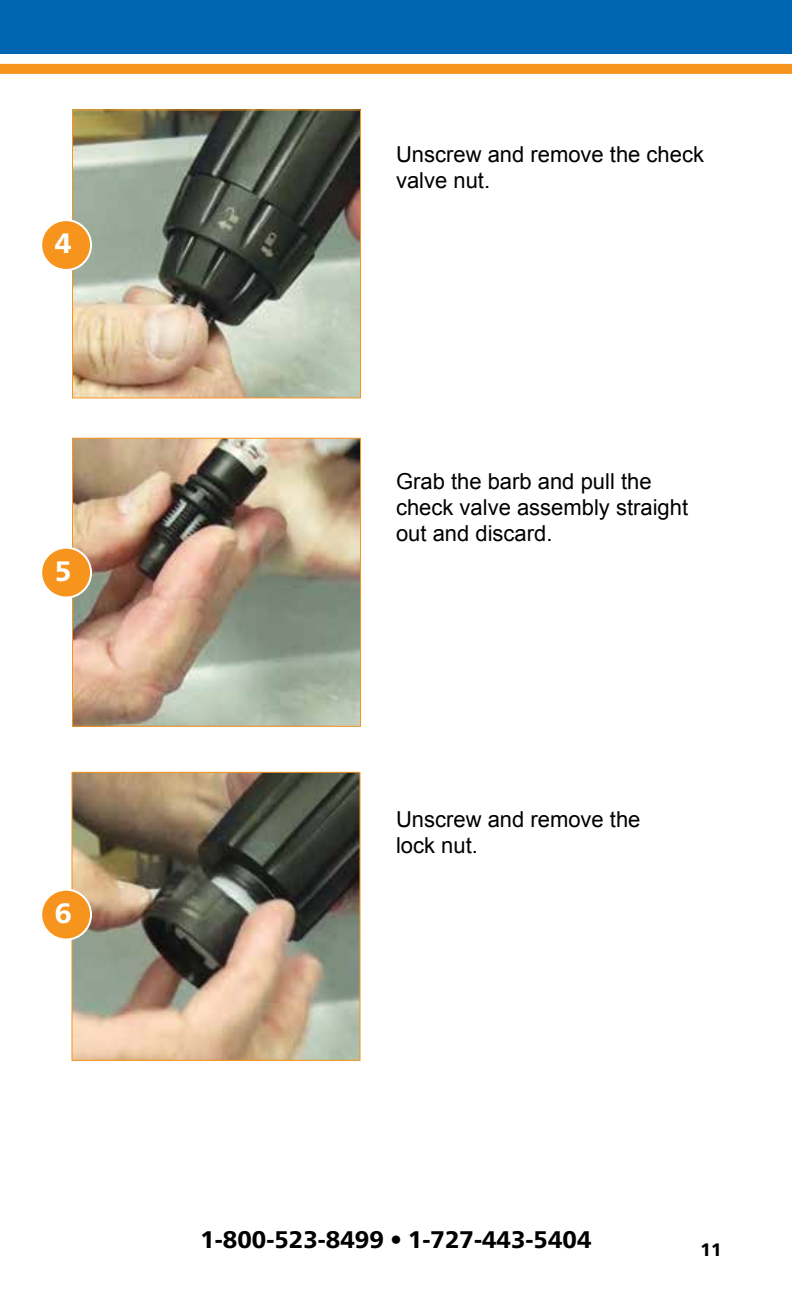
<style>
.page{position:relative;width:792px;height:1296px;background:#fff}
.page>*{position:absolute;margin:0;border:0;box-sizing:border-box;transform-origin:0 0}
.t1{font:800 28px "Frutiger Neue LT Pro";color:#fff}
.t2{font:800 24px "Frutiger Neue LT Pro";color:#000}
.t3{font:22px/26px "Arial";color:#000}
.t4{font:800 18px "Frutiger Neue LT Pro";color:#000}
</style>
<div class="page">
<div style="left:0;top:0;width:792px;height:54px;background:#0066b3"></div>
<div style="left:0;top:64px;width:792px;height:10px;background:#f7941e"></div>
<img style="left:74px;top:111px;width:285px;height:285px">
<div style="left:72px;top:109px;width:289px;height:289px;border:1px solid #f7941e"></div>
<img style="left:74px;top:440px;width:285px;height:285px">
<div style="left:72px;top:438px;width:289px;height:289px;border:1px solid #f7941e"></div>
<div style="left:41px;top:220px;width:50px;height:50px;background:#f7941e;border-radius:50%"></div>
<div style="left:40px;top:219px;width:52px;height:52px;border:2px solid #fff;border-radius:50%"></div>
<div style="left:41px;top:548px;width:50px;height:50px;background:#f7941e;border-radius:50%"></div>
<div style="left:40px;top:547px;width:52px;height:52px;border:2px solid #fff;border-radius:50%"></div>
<img style="left:74px;top:774px;width:284px;height:285px">
<div style="left:72px;top:772px;width:288px;height:289px;border:1px solid #f7941e"></div>
<div style="left:41px;top:890px;width:50px;height:50px;background:#f7941e;border-radius:50%"></div>
<div style="left:40px;top:889px;width:52px;height:52px;border:2px solid #fff;border-radius:50%"></div>
<p class="t1" style="left:55px;top:227px;width:18px">4</p>
<p class="t1" style="left:55px;top:554px;width:18px">5</p>
<p class="t1" style="left:55px;top:896px;width:18px">6</p>
<p class="t3" style="left:396px;top:141px;width:310px">Unscrew and remove the check valve nut.</p>
<p class="t3" style="left:396px;top:468px;width:294px">Grab the barb and pull the check valve assembly straight out and discard.</p>
<p class="t3" style="left:396px;top:807px;width:246px">Unscrew and remove the lock nut.</p>
<p class="t2" style="left:200px;top:1225px;width:393px">1-800-523-8499 • 1-727-443-5404</p>
<p class="t4" style="left:700px;top:1239px;width:23px">11</p>
</div>
